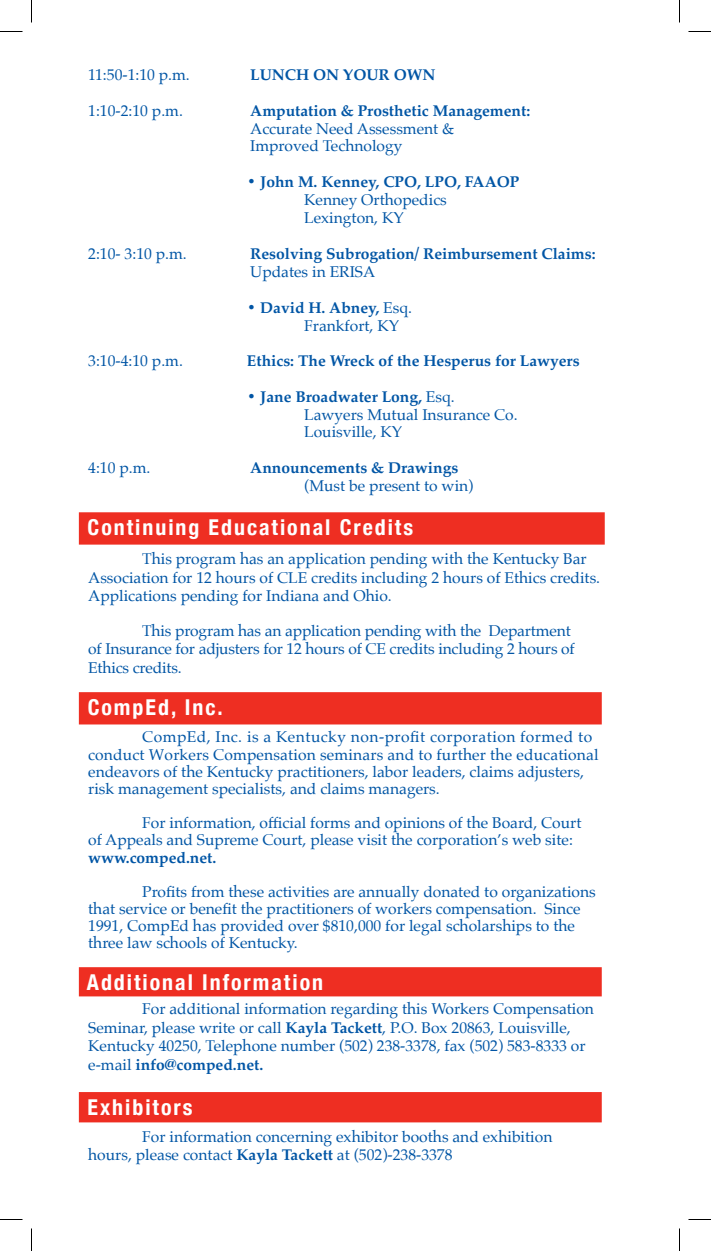
<style>
.page{position:relative;width:711px;height:1251px;background:#fff}
.page>*{position:absolute;margin:0;border:0;box-sizing:border-box;transform-origin:0 0}
.t1{font:700 condensed 21.9px "Helvetica Neue";letter-spacing:.09em;color:#fff}
.Paragraph{font:15.6px/18.8px "Palatino";color:#0155a5}
.t2{font:700 15.6px "Palatino";color:#0155a5}
.s1{font-weight:400}
.s2{font-weight:700}
</style>
<div class="page">
<div style="left:80px;top:693px;width:521px;height:31px;background:#ee2e22"></div>
<div style="left:79px;top:692px;width:523px;height:32px;border:2px solid #ee2e22"></div>
<div style="left:80px;top:968px;width:521px;height:28px;background:#ee2e22"></div>
<div style="left:79px;top:967px;width:523px;height:29px;border:2px solid #ee2e22"></div>
<div style="left:80px;top:1093px;width:521px;height:29px;background:#ee2e22"></div>
<div style="left:79px;top:1092px;width:523px;height:30px;border:2px solid #ee2e22"></div>
<div style="left:80px;top:513px;width:524px;height:31px;background:#ee2e22"></div>
<div style="left:79px;top:512px;width:526px;height:33px;border:2px solid #ee2e22"></div>
<svg style="left:0;top:31px;width:22px;height:1px"></svg>
<svg style="left:688px;top:31px;width:23px;height:1px"></svg>
<svg style="left:0;top:1219px;width:22px;height:1px"></svg>
<svg style="left:688px;top:1219px;width:23px;height:1px"></svg>
<svg style="left:31px;top:0;width:1px;height:22px"></svg>
<svg style="left:31px;top:1228px;width:1px;height:23px"></svg>
<svg style="left:679px;top:0;width:1px;height:22px"></svg>
<svg style="left:679px;top:1228px;width:1px;height:23px"></svg>
<p class="Paragraph" style="left:88px;top:65px;width:103px">11:50-1:10 p.m.</p>
<p class="t2" style="left:250px;top:61px;width:187px">LUNCH ON YOUR OWN</p>
<p class="Paragraph" style="left:88px;top:101px;width:96px">1:10-2:10 p.m.</p>
<p class="t2" style="left:250px;top:97px;width:282px">Amputation &amp; Prosthetic Management:</p>
<p class="Paragraph" style="left:250px;top:119px;width:206px">Accurate Need Assessment &amp;</p>
<p class="Paragraph" style="left:250px;top:136px;width:154px">Improved Technology</p>
<p class="t2" style="left:247px;top:168px;width:274px">• John M. Kenney, CPO, LPO, FAAOP</p>
<p class="Paragraph" style="left:304px;top:190px;width:144px">Kenney Orthopedics</p>
<p class="Paragraph" style="left:304px;top:208px;width:101px">Lexington, KY</p>
<p class="Paragraph" style="left:88px;top:244px;width:100px">2:10- 3:10 p.m.</p>
<p class="t2" style="left:250px;top:240px;width:347px">Resolving Subrogation/ Reimbursement Claims:</p>
<p class="Paragraph" style="left:250px;top:262px;width:127px">Updates in ERISA</p>
<p class="t2" style="left:247px;top:294px;width:167px">• David H. Abney, <span class="s1">Esq.</span></p>
<p class="Paragraph" style="left:304px;top:316px;width:96px">Frankfort, KY</p>
<p class="Paragraph" style="left:88px;top:352px;width:96px">3:10-4:10 p.m.</p>
<p class="t2" style="left:247px;top:348px;width:334px">Ethics: The Wreck of the Hesperus for Lawyers</p>
<p class="t2" style="left:247px;top:384px;width:209px">• Jane Broadwater Long, <span class="s1">Esq.</span></p>
<p class="Paragraph" style="left:304px;top:405px;width:215px;line-height:18px">Lawyers Mutual Insurance Co.<br>Louisville, KY</p>
<p class="Paragraph" style="left:88px;top:459px;width:64px">4:10 p.m.</p>
<p class="t2" style="left:250px;top:455px;width:210px">Announcements &amp; Drawings</p>
<p class="Paragraph" style="left:304px;top:476px;width:171px">(Must be present to win)</p>
<p class="t1" style="left:88px;top:509px;width:327px">Continuing Educational Credits</p>
<p class="Paragraph" style="left:88px;top:549px;width:513px;text-indent:54px">This program has an application pending with the Kentucky Bar<br>Association for 12 hours of CLE credits including 2 hours of Ethics credits.<br>Applications pending for Indiana and Ohio.</p>
<p class="Paragraph" style="left:88px;top:621px;width:488px;text-indent:54px">This program has an application pending with the Department of Insurance for adjusters for 12 hours of CE credits including 2 hours of<br>Ethics credits.</p>
<p class="t1" style="left:88px;top:689px;width:137px">CompEd, Inc.</p>
<p class="Paragraph" style="left:88px;top:728px;width:512px;line-height:17.1px;text-indent:54px">CompEd, Inc. is a Kentucky non-profit corporation formed to conduct Workers Compensation seminars and to further the educational endeavors of the Kentucky practitioners, labor leaders, claims adjusters, risk management specialists, and claims managers.</p>
<p class="Paragraph" style="left:142px;top:814px;width:441px">For information, official forms and opinions of the Board, Court</p>
<p class="Paragraph" style="left:88px;top:831px;width:486px">of Appeals and Supreme Court, please visit the corporation’s web site:</p>
<p class="t2" style="left:88px;top:844px;width:130px">www.comped.net.</p>
<p class="Paragraph" style="left:88px;top:883px;width:509px;line-height:17.1px;text-indent:54px">Profits from these activities are annually donated to organizations that service or benefit the practitioners of workers compensation. Since 1991, CompEd has provided over $810,000 for legal scholarships to the three law schools of Kentucky.</p>
<p class="t1" style="left:87px;top:964px;width:238px">Additional Information</p>
<p class="Paragraph" style="left:88px;top:999px;width:507px;text-indent:54px">For additional information regarding this Workers Compensation Seminar, please write or call <span class="s2">Kayla Tackett</span>, P.O. Box 20863, Louisville, Kentucky 40250, Telephone number (502) 238-3378, fax (502) 583-8333 or e-mail <span class="s2">info@comped.net.</span></p>
<p class="t1" style="left:88px;top:1089px;width:106px">Exhibitors</p>
<p class="Paragraph" style="left:88px;top:1127px;width:466px;text-indent:54px">For information concerning exhibitor booths and exhibition hours, please contact <span class="s2">Kayla Tackett</span> at (502)-238-3378</p>
</div>
